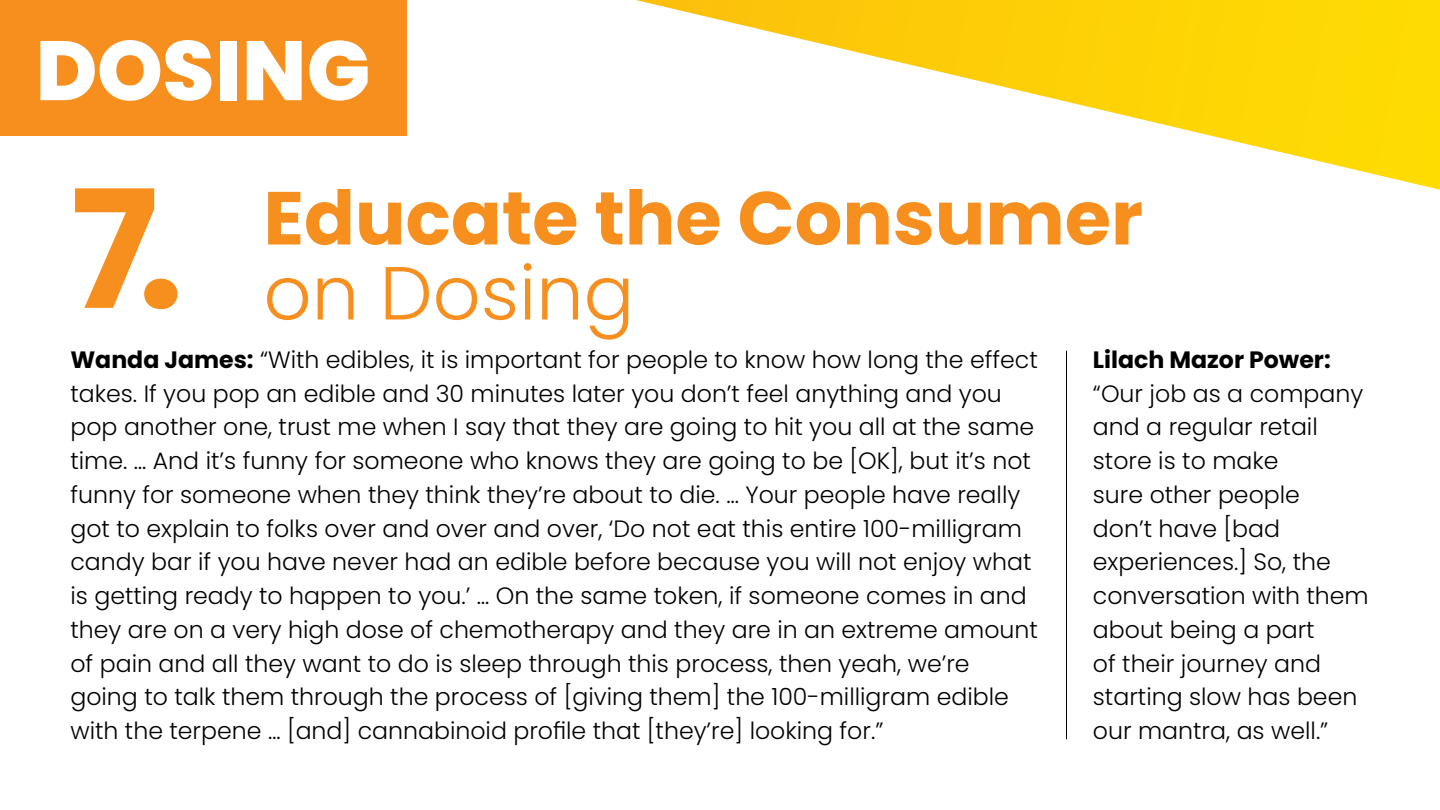
<style>
.page{position:relative;width:1440px;height:810px;background:#fff}
.page>*{position:absolute;margin:0;border:0;box-sizing:border-box;transform-origin:0 0}
.t1{font:700 163.95px "Poppins";color:#f78f1e}
.t2{font:800 84px "Poppins";letter-spacing:.005em;color:#fff}
.Tip_Headline{font:700 75px/75px "Poppins";color:#f78f1e}
.The_Experts_copy{font:300 23.62px/33.8px "Poppins";color:#000}
.s1{font-weight:300}
.s2{font-weight:700}
</style>
<div class="page">
<svg style="left:636px;top:0;width:804px;height:190px"></svg>
<div style="left:0;top:0;width:407px;height:136px;background:#f78f1e"></div>
<hr style="left:1066px;top:351px;width:1px;height:388px;background:#000">
<p class="t2" style="left:36px;top:22px;width:336px">DOSING</p>
<p class="t1" style="left:70px;top:155px;width:115px">7.</p>
<p class="Tip_Headline" style="left:263px;top:181px;width:881px">Educate the Consumer <span class="s1">on Dosing</span></p>
<p class="The_Experts_copy" style="left:70px;top:343px;width:969px"><span class="s2">Wanda James:</span> “With edibles, it is important for people to know how long the effect takes. If you pop an edible and 30 minutes later you don’t feel anything and you pop another one, trust me when I say that they are going to hit you all at the same time. … And it’s funny for someone who knows they are going to be [OK], but it’s not funny for someone when they think they’re about to die. … Your people have really got to explain to folks over and over and over, ‘Do not eat this entire 100-milligram candy bar if you have never had an edible before because you will not enjoy what is getting ready to happen to you.’ … On the same token, if someone comes in and they are on a very high dose of chemotherapy and they are in an extreme amount of pain and all they want to do is sleep through this process, then yeah, we’re going to talk them through the process of [giving them] the 100-milligram edible with the terpene … [and] cannabinoid profile that [they’re] looking for.”</p>
<p class="The_Experts_copy" style="left:1093px;top:343px;width:277px"><span class="s2">Lilach Mazor Power: </span>“Our job as a company and a regular retail store is to make<br>sure other people<br>don’t have [bad experiences.] So, the conversation with them about being a part<br>of their journey and starting slow has been our mantra, as well.”</p>
</div>
